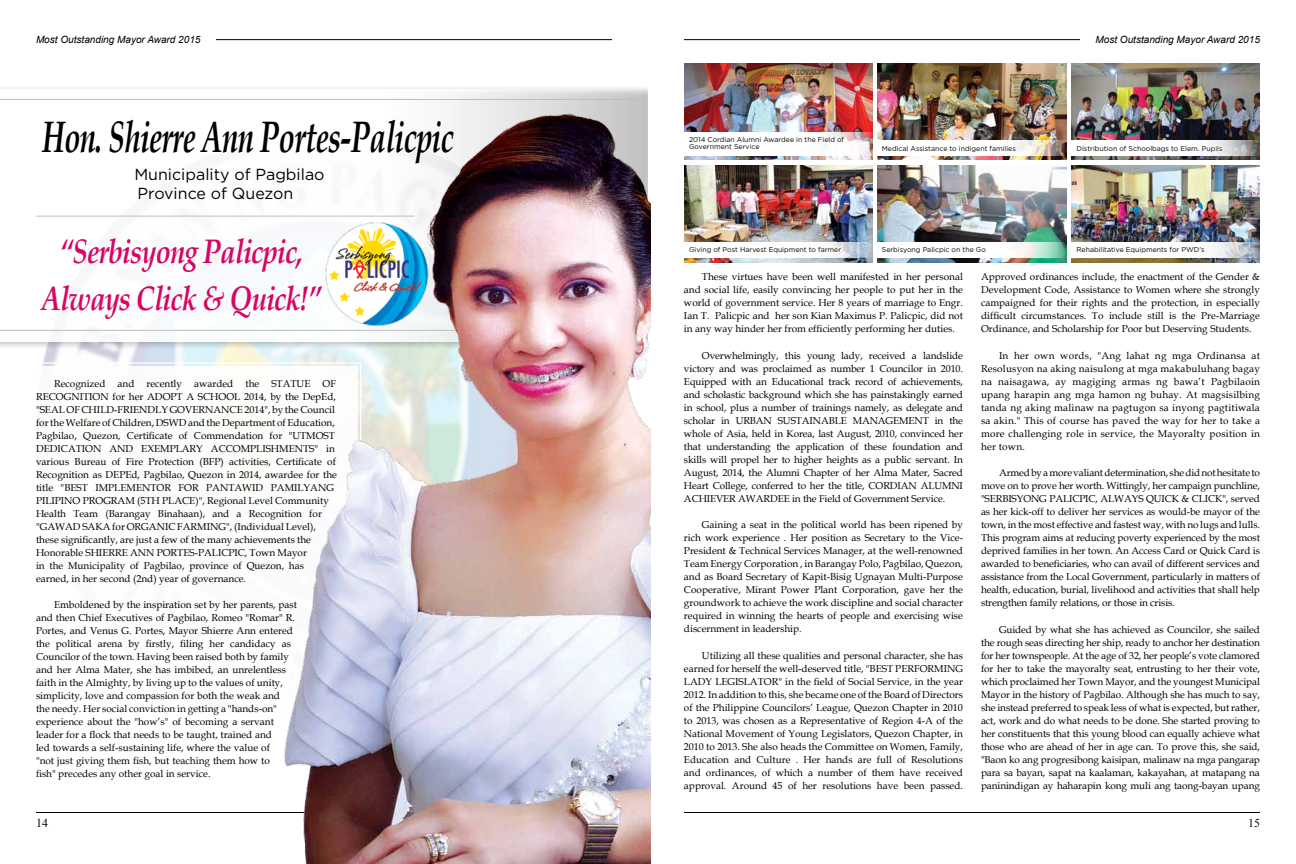
<style>
.page{position:relative;width:1296px;height:864px;background:#fff}
.page>*{position:absolute;margin:0;border:0;box-sizing:border-box;transform-origin:0 0}
.t1{font:italic 700 44px "Book Antiqua";letter-spacing:-.02em;color:#000;scale:.66 1}
.t2{font:italic 700 34px/46.8px "Book Antiqua";letter-spacing:-.03em;color:#d70564;text-align:center;scale:.8 1}
.t3{font:16px/19.2px "Gotham";color:#000}
.t4{font:12px "Times New Roman";color:#000}
.t5{font:10px/13px "Book Antiqua";color:#000;text-align:justify}
.t6{font:italic 10px "Arial";color:#000}
.t7{font:7px/7px "Gotham";color:#000}
</style>
<div class="page">
<hr style="left:216px;top:39px;width:396px;height:1px;background:#000">
<hr style="left:684px;top:39px;width:396px;height:1px;background:#000">
<hr style="left:36px;top:812px;width:576px;height:1px;background:#000">
<hr style="left:684px;top:812px;width:576px;height:1px;background:#000">
<hr style="left:36px;top:216px;width:378px;height:1px;background:#bcbec0">
<hr style="left:0;top:99px;width:649px;height:1px;background:#bcbec0">
<hr style="left:0;top:330px;width:649px;height:1px;background:#bcbec0">
<img style="left:684px;top:63px;width:188px;height:97px">
<img style="left:878px;top:63px;width:188px;height:97px">
<img style="left:1072px;top:63px;width:188px;height:97px">
<img style="left:684px;top:165px;width:188px;height:97px">
<img style="left:878px;top:165px;width:188px;height:97px">
<img style="left:1072px;top:165px;width:188px;height:97px">
<svg style="left:684px;top:132px;width:188px;height:24px"></svg>
<svg style="left:688px;top:135px;width:157px;height:17px"></svg>
<svg style="left:878px;top:140px;width:187px;height:16px"></svg>
<svg style="left:882px;top:143px;width:135px;height:10px"></svg>
<svg style="left:1072px;top:140px;width:188px;height:16px"></svg>
<svg style="left:1076px;top:144px;width:147px;height:9px"></svg>
<svg style="left:684px;top:242px;width:188px;height:16px"></svg>
<svg style="left:689px;top:246px;width:153px;height:9px"></svg>
<svg style="left:878px;top:242px;width:187px;height:16px"></svg>
<svg style="left:881px;top:246px;width:106px;height:9px"></svg>
<svg style="left:1072px;top:242px;width:188px;height:16px"></svg>
<svg style="left:1076px;top:245px;width:129px;height:10px"></svg>
<img style="left:231px;top:88px;width:419px;height:776px">
<p class="t6" style="left:36px;top:33px;width:166px">Most Outstanding Mayor Award 2015</p>
<p class="t6" style="left:1095px;top:33px;width:166px">Most Outstanding Mayor Award 2015</p>
<h1 class="t1" style="left:42px;top:107px;width:624px">Hon. Shierre Ann Portes-Palicpic</h1>
<h3 class="t3" style="left:134px;top:164px;width:192px">Municipality of Pagbilao<br>Province of Quezon</h3>
<h2 class="t2" style="left:41px;top:228px;width:352px">“Serbisyong Palicpic,<br>Always Click &amp; Quick!”</h2>
<p class="t5" style="left:36px;top:377px;width:303px;text-align:left;text-indent:18px">Recognized and recently awarded the STATUE OF RECOGNITION for her ADOPT A SCHOOL 2014, by the DepEd, "SEAL OF CHILD-FRIENDLY GOVERNANCE 2014", by the Council for the Welfare of Children, DSWD and the Department of Education, Pagbilao, Quezon, Certificate of Commendation for "UTMOST DEDICATION AND EXEMPLARY ACCOMPLISHMENTS" in various Bureau of Fire Protection (BFP) activities, Certificate of Recognition as DEPEd, Pagbilao, Quezon in 2014, awardee for the title "BEST IMPLEMENTOR FOR PANTAWID PAMILYANG PILIPINO PROGRAM (5TH PLACE)", Regional Level Community Health Team (Barangay Binahaan), and a Recognition for "GAWAD SAKA for ORGANIC FARMING", (Individual Level), these significantly, are just a few of the many achievements the Honorable SHIERRE ANN PORTES-PALICPIC, Town Mayor<br>in the Municipality of Pagbilao, province of Quezon, has earned, in her second (2nd) year of governance.</p>
<p class="t5" style="left:36px;top:598px;width:263px;text-align:left;text-indent:18px">Emboldened by the inspiration set by her parents, past and then Chief Executives of Pagbilao, Romeo "Romar" R.<br>Portes, and Venus G. Portes, Mayor Shierre Ann entered the political arena by firstly, filing her candidacy as Councilor of the town. Having been raised both by family and her Alma Mater, she has imbibed, an unrelentless faith in the Almighty, by living up to the values of unity, simplicity, love and compassion for both the weak and<br>the needy. Her social conviction in getting a "hands-on" experience about the "how’s" of becoming a servant leader for a flock that needs to be taught, trained and<br>led towards a self-sustaining life, where the value of<br>"not just giving them fish, but teaching them how to<br>fish" precedes any other goal in service.</p>
<p class="t7" style="left:689px;top:136px;width:157px">2014 Cordian Alumni Awardee in the Field of<br>Government Service</p>
<p class="t7" style="left:882px;top:144px;width:136px">Medical Assistance to indigent families</p>
<p class="t7" style="left:1077px;top:144px;width:147px">Distribution of Schoolbags to Elem. Pupils</p>
<p class="t7" style="left:689px;top:246px;width:154px">Giving of Post Harvest Equipment to farmer</p>
<p class="t7" style="left:882px;top:246px;width:106px">Serbisyong Palicpic on the Go</p>
<p class="t7" style="left:1077px;top:246px;width:129px">Rehabilitative Equipments for PWD's</p>
<p class="t5" style="left:684px;top:270px;width:281px;text-indent:18px">These virtues have been well manifested in her personal and social life, easily convincing her people to put her in the world of government service. Her 8 years of marriage to Engr.<br>Ian T. Palicpic and her son Kian Maximus P. Palicpic, did not in any way hinder her from efficiently performing her duties.</p>
<p class="t5" style="left:684px;top:348px;width:281px;text-indent:18px">Overwhelmingly, this young lady, received a landslide victory and was proclaimed as number 1 Councilor in 2010.<br>Equipped with an Educational track record of achievements, and scholastic background which she has painstakingly earned in school, plus a number of trainings namely, as delegate and scholar in URBAN SUSTAINABLE MANAGEMENT in the whole of Asia, held in Korea, last August, 2010, convinced her that understanding the application of these foundation and skills will propel her to higher heights as a public servant. In August, 2014, the Alumni Chapter of her Alma Mater, Sacred Heart College, conferred to her the title, CORDIAN ALUMNI ACHIEVER AWARDEE in the Field of Government Service.</p>
<p class="t5" style="left:684px;top:518px;width:281px;text-indent:18px">Gaining a seat in the political world has been ripened by rich work experience . Her position as Secretary to the Vice-President &amp; Technical Services Manager, at the well-renowned Team Energy Corporation , in Barangay Polo, Pagbilao, Quezon, and as Board Secretary of Kapit-Bisig Ugnayan Multi-Purpose Cooperative, Mirant Power Plant Corporation, gave her the groundwork to achieve the work discipline and social character required in winning the hearts of people and exercising wise discernment in leadership.</p>
<p class="t5" style="left:684px;top:648px;width:281px;text-indent:18px">Utilizing all these qualities and personal character, she has earned for herself the well-deserved title, "BEST PERFORMING LADY LEGISLATOR" in the field of Social Service, in the year 2012. In addition to this, she became one of the Board of Directors of the Philippine Councilors’ League, Quezon Chapter in 2010 to 2013, was chosen as a Representative of Region 4-A of the National Movement of Young Legislators, Quezon Chapter, in 2010 to 2013. She also heads the Committee on Women, Family, Education and Culture . Her hands are full of Resolutions and ordinances, of which a number of them have received approval. Around 45 of her resolutions have been passed.</p>
<p class="t5" style="left:981px;top:270px;width:281px">Approved ordinances include, the enactment of the Gender &amp; Development Code, Assistance to Women where she strongly campaigned for their rights and the protection, in especially difficult circumstances. To include still is the Pre-Marriage Ordinance, and Scholarship for Poor but Deserving Students.</p>
<p class="t5" style="left:981px;top:348px;width:281px;text-indent:18px">In her own words, "Ang lahat ng mga Ordinansa at Resolusyon na aking naisulong at mga makabuluhang bagay na naisagawa, ay magiging armas ng bawa’t Pagbilaoin upang harapin ang mga hamon ng buhay. At magsisilbing tanda ng aking malinaw na pagtugon sa inyong pagtitiwala sa akin." This of course has paved the way for her to take a more challenging role in service, the Mayoralty position in her town.</p>
<p class="t5" style="left:981px;top:466px;width:281px;text-indent:18px">Armed by a more valiant determination, she did not hesitate to move on to prove her worth. Wittingly, her campaign punchline, "SERBISYONG PALICPIC, ALWAYS QUICK &amp; CLICK", served as her kick-off to deliver her services as would-be mayor of the town, in the most effective and fastest way, with no lugs and lulls.<br>This program aims at reducing poverty experienced by the most deprived families in her town. An Access Card or Quick Card is awarded to beneficiaries, who can avail of different services and assistance from the Local Government, particularly in matters of health, education, burial, livelihood and activities that shall help strengthen family relations, or those in crisis.</p>
<p class="t5" style="left:981px;top:622px;width:281px;text-indent:18px">Guided by what she has achieved as Councilor, she sailed the rough seas directing her ship, ready to anchor her destination for her townspeople. At the age of 32, her people’s vote clamored for her to take the mayoralty seat, entrusting to her their vote, which proclaimed her Town Mayor, and the youngest Municipal Mayor in the history of Pagbilao. Although she has much to say, she instead preferred to speak less of what is expected, but rather, act, work and do what needs to be done. She started proving to her constituents that this young blood can equally achieve what those who are ahead of her in age can. To prove this, she said, "Baon ko ang progresibong kaisipan, malinaw na mga pangarap para sa bayan, sapat na kaalaman, kakayahan, at matapang na paninindigan ay haharapin kong muli ang taong-bayan upang</p>
<p class="t4" style="left:36px;top:815px;width:13px">14</p>
<p class="t4" style="left:1248px;top:815px;width:13px">15</p>
</div>
